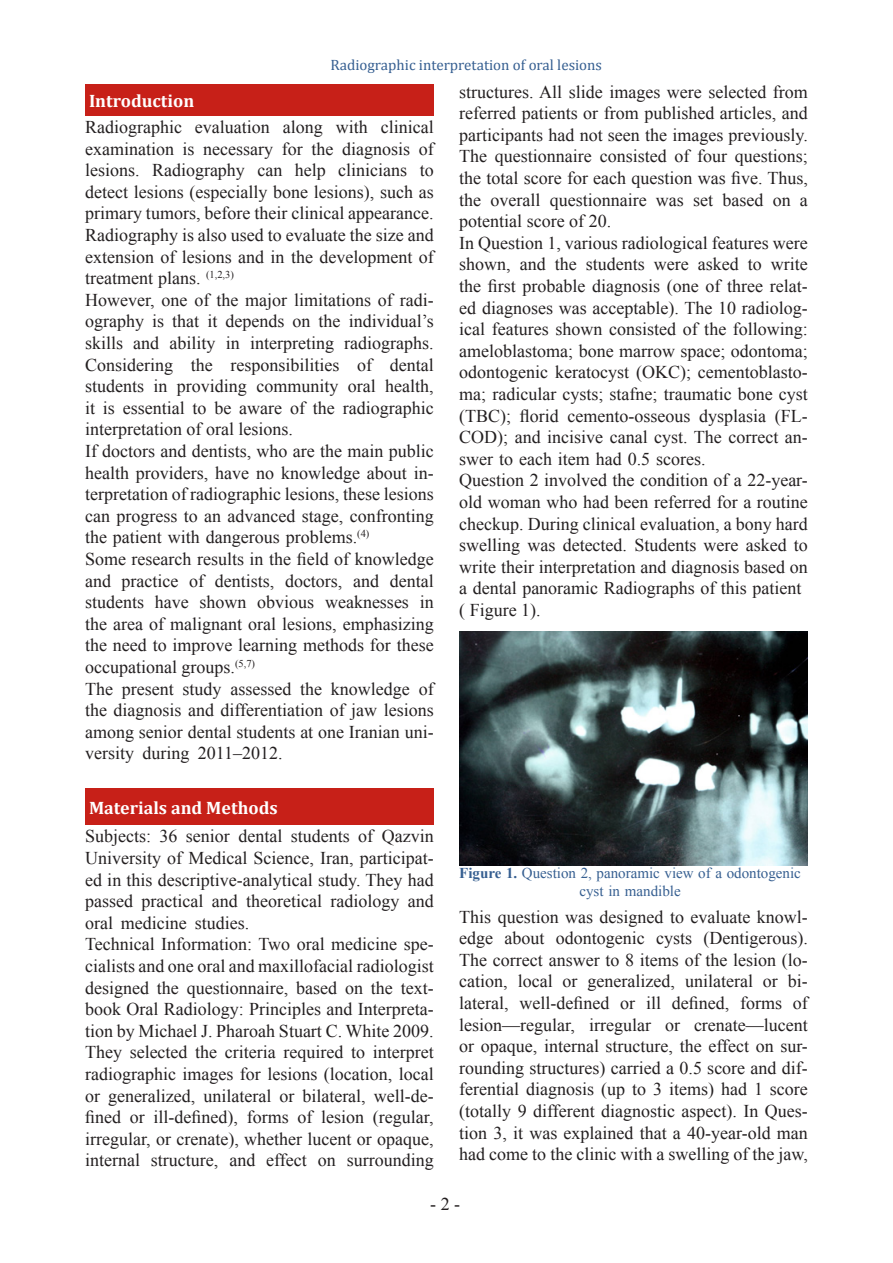
<style>
.page{position:relative;width:893px;height:1263px;background:#fff}
.page>*{position:absolute;margin:0;border:0;box-sizing:border-box;transform-origin:0 0}
.t1{font:18px/21.6px "Times New Roman";color:#231f20;text-align:justify}
.t2{font:700 18px "Cambria";color:#fff}
.t3{font:15px/18px "Times New Roman";color:#365f91;text-align:center}
.t4{font:15px "Cambria";color:#365f91}
.s1{font-weight:700}
</style>
<div class="page">
<div style="left:85px;top:84px;width:349px;height:32px;background:#c72018"></div>
<div style="left:85px;top:789px;width:349px;height:36px;background:#c72018"></div>
<img style="left:460px;top:632px;width:348px;height:233px">
<p class="t4" style="left:331px;top:56px;width:273px">Radiographic interpretation of oral lesions</p>
<p class="t2" style="left:89px;top:88px;width:107px">Introduction</p>
<p class="t1" style="left:85px;top:116px;width:350px">Radiographic evaluation along with clinical examination is necessary for the diagnosis of lesions. Radiography can help clinicians to detect lesions (especially bone lesions), such as primary tumors, before their clinical appearance.<br>Radiography is also used to evaluate the size and extension of lesions and in the development of treatment plans. <sup>(1,2,3)</sup></p>
<p class="t1" style="left:85px;top:289px;width:350px">However, one of the major limitations of radi&shy;ography is that it depends on the individual’s skills and ability in interpreting radiographs.<br>Considering the responsibilities of dental students in providing community oral health, it is essential to be aware of the radiographic interpretation of oral lesions.</p>
<p class="t1" style="left:85px;top:440px;width:350px">If doctors and dentists, who are the main public health providers, have no knowledge about in&shy;terpretation of radiographic lesions, these lesions can progress to an advanced stage, confronting the patient with dangerous problems.<sup>(4)</sup></p>
<p class="t1" style="left:85px;top:548px;width:350px">Some research results in the field of knowledge and practice of dentists, doctors, and dental students have shown obvious weaknesses in the area of malignant oral lesions, emphasizing the need to improve learning methods for these occupational groups.<sup>(5,7)</sup></p>
<p class="t1" style="left:85px;top:677px;width:350px">The present study assessed the knowledge of the diagnosis and differentiation of jaw lesions among senior dental students at one Iranian uni&shy;versity during 2011–2012.</p>
<p class="t2" style="left:89px;top:795px;width:190px">Materials and Methods</p>
<p class="t1" style="left:85px;top:825px;width:350px">Subjects: 36 senior dental students of Qazvin University of Medical Science, Iran, participat&shy;ed in this descriptive-analytical study. They had passed practical and theoretical radiology and oral medicine studies.</p>
<p class="t1" style="left:85px;top:933px;width:350px">Technical Information: Two oral medicine spe&shy;cialists and one oral and maxillofacial radiologist designed the questionnaire, based on the text&shy;book Oral Radiology: Principles and Interpreta&shy;tion by Michael J. Pharoah Stuart C. White 2009.<br>They selected the criteria required to interpret radiographic images for lesions (location, local or generalized, unilateral or bilateral, well-de&shy;fined or ill-defined), forms of lesion (regular, irregular, or crenate), whether lucent or opaque, internal structure, and effect on surrounding</p>
<p class="t1" style="left:459px;top:80px;width:350px">structures. All slide images were selected from referred patients or from published articles, and participants had not seen the images previously.<br>The questionnaire consisted of four questions; the total score for each question was five. Thus, the overall questionnaire was set based on a potential score of 20.</p>
<p class="t1" style="left:459px;top:232px;width:350px">In Question 1, various radiological features were shown, and the students were asked to write the first probable diagnosis (one of three relat&shy;ed diagnoses was acceptable). The 10 radiolog&shy;ical features shown consisted of the following: ameloblastoma; bone marrow space; odontoma; odontogenic keratocyst (OKC); cementoblasto&shy;ma; radicular cysts; stafne; traumatic bone cyst (TBC); florid cemento-osseous dysplasia (FL-COD); and incisive canal cyst. The correct an&shy;swer to each item had 0.5 scores.</p>
<p class="t1" style="left:459px;top:469px;width:350px">Question 2 involved the condition of a 22-year&shy;old woman who had been referred for a routine checkup. During clinical evaluation, a bony hard swelling was detected. Students were asked to write their interpretation and diagnosis based on a dental panoramic Radiographs of this patient</p>
<p class="t1" style="left:459px;top:599px;width:83px">( Figure 1).</p>
<p class="t3" style="left:459px;top:864px;width:343px"><span class="s1">Figure 1.</span> Question 2, panoramic view of a odontogenic cyst in mandible</p>
<p class="t1" style="left:459px;top:905px;width:350px">This question was designed to evaluate knowl&shy;edge about odontogenic cysts (Dentigerous).<br>The correct answer to 8 items of the lesion (lo&shy;cation, local or generalized, unilateral or bi&shy;lateral, well-defined or ill defined, forms of lesion—regular, irregular or crenate—lucent or opaque, internal structure, the effect on sur&shy;rounding structures) carried a 0.5 score and dif&shy;ferential diagnosis (up to 3 items) had 1 score (totally 9 different diagnostic aspect). In Ques&shy;tion 3, it was explained that a 40-year-old man had come to the clinic with a swelling of the jaw,</p>
<p class="t1" style="left:430px;top:1192px;width:31px">- 2 -</p>
</div>
